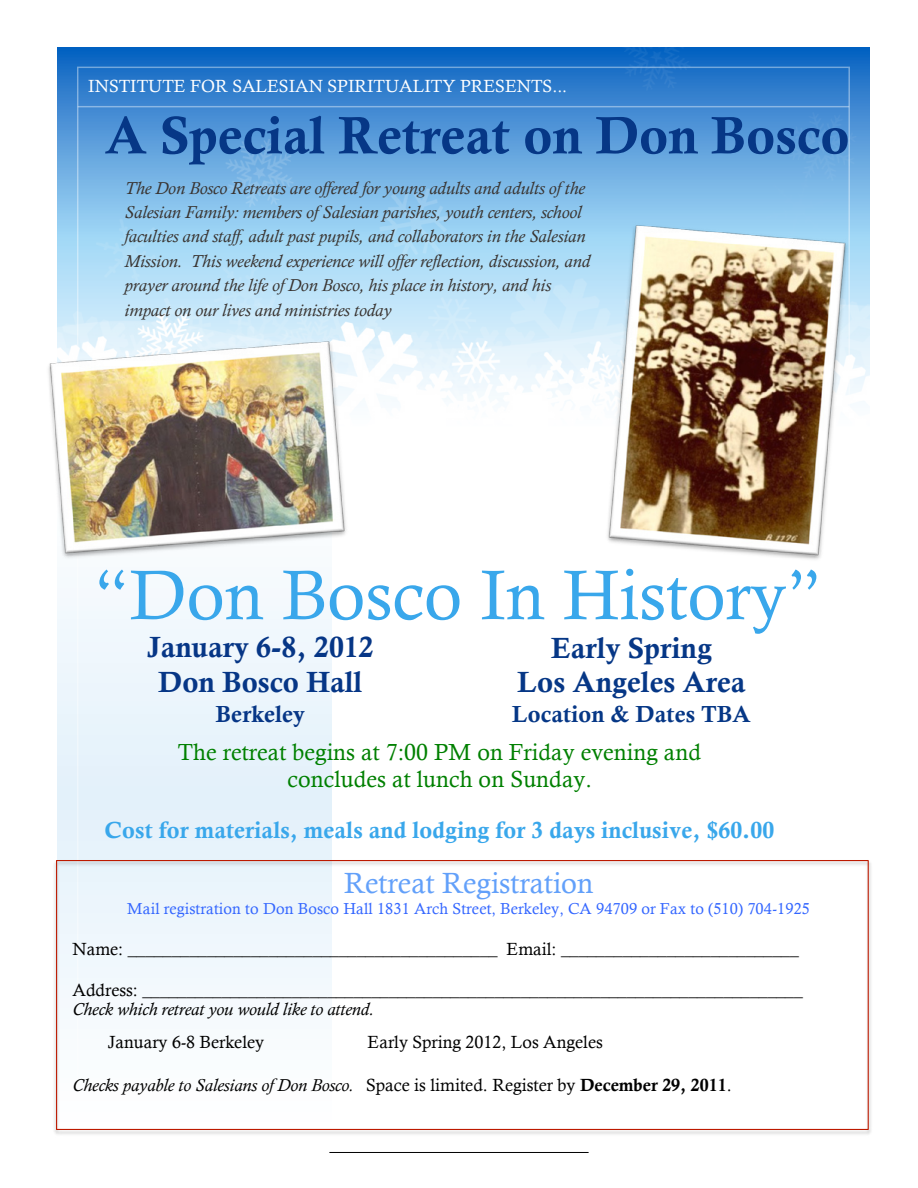
<style>
.page{position:relative;width:918px;height:1188px;background:#fff}
.page>*{position:absolute;margin:0;border:0;box-sizing:border-box;transform-origin:0 0}
.t1{font:70.5px "Calisto";color:#39a7eb}
.t2{font:52.8px "Calis MT Bol";color:#063786}
.t3{font:29.25px/35px "Calis MT Bol";color:#063686;text-align:center}
.t4{font:29.25px/34.5px "Calis MT Bol";color:#063786;text-align:center}
.t5{font:29.25px "Calisto";color:#62a0fa}
.t6{font:23.25px/27.5px "Calisto";letter-spacing:.005em;color:#008000;text-align:center}
.t7{font:23.25px "Calis MT Bol";letter-spacing:.005em;color:#39a7eb}
.t8{font:23.25px "Calis MT Bol";letter-spacing:.005em;color:#063786}
.t9{font:23.25px "Calis MT Bol";letter-spacing:.005em;color:#063686}
.t10{font:italic 17.55px/24.5px "Calisto";color:#393431}
.t11{font:17.55px "Calisto";color:#000}
.t12{font:italic 17.55px "Calisto";color:#000}
.t13{font:17.55px "Calisto";color:#fff}
.t14{font:15.9px "Calisto";letter-spacing:.01em;color:#36f}
.s1{font-style:normal}
.s2{font-family:"Calis MT Bol";font-style:normal}
</style>
<div class="page">
<hr style="left:329px;top:1152px;width:260px;height:1px;background:#000">
<div style="left:58px;top:466px;width:273px;height:658px;background:#eaf5fc"></div>
<img style="left:57px;top:47px;width:813px;height:355px">
<hr style="left:78px;top:106px;width:771px;height:1px;background:#8bb7e4">
<img style="left:603px;top:220px;width:248px;height:340px">
<img style="left:48px;top:336px;width:302px;height:225px">
<img style="left:54px;top:858px;width:817px;height:277px">
<p class="t13" style="left:88px;top:76px;width:480px">INSTITUTE FOR SALESIAN SPIRITUALITY PRESENTS...</p>
<h2 class="t2" style="left:105px;top:114px;width:746px">A Special Retreat on Don Bosco</h2>
<p class="t10" style="left:125px;top:176px;width:467px">The Don Bosco Retreats are offered for young adults and adults of the Salesian Family: members of Salesian parishes, youth centers, school faculties and staff, adult past pupils, and collaborators in the Salesian Mission. This weekend experience will offer reflection, discussion, and prayer around the life of Don Bosco, his place in history, and his impact on our lives and ministries today</p>
<h1 class="t1" style="left:94px;top:554px;width:729px">“Don Bosco In History”</h1>
<h3 class="t3" style="left:147px;top:634px;width:228px">January 6-8, 2012<br>Don Bosco Hall</h3>
<h3 class="t9" style="left:216px;top:704px;width:90px">Berkeley</h3>
<h3 class="t4" style="left:518px;top:634px;width:229px">Early Spring<br>Los Angeles Area</h3>
<h3 class="t8" style="left:512px;top:705px;width:240px">Location &amp; Dates TBA</h3>
<h3 class="t6" style="left:178px;top:738px;width:525px">The retreat begins at 7:00 PM on Friday evening and concludes at lunch on Sunday.</h3>
<h3 class="t7" style="left:104px;top:820px;width:671px">Cost for materials, meals and lodging for 3 days inclusive, $60.00</h3>
<h3 class="t5" style="left:344px;top:866px;width:251px">Retreat Registration</h3>
<p class="t14" style="left:127px;top:900px;width:684px">Mail registration to Don Bosco Hall 1831 Arch Street, Berkeley, CA 94709 or Fax to (510) 704-1925</p>
<p class="t11" style="left:72px;top:938px;width:728px">Name: __________________________________________ Email: ___________________________</p>
<p class="t11" style="left:72px;top:979px;width:732px">Address: ___________________________________________________________________________</p>
<p class="t12" style="left:72px;top:999px;width:303px">Check which retreat you would like to attend.</p>
<p class="t11" style="left:108px;top:1032px;width:158px">January 6-8 Berkeley</p>
<p class="t11" style="left:368px;top:1032px;width:237px">Early Spring 2012, Los Angeles</p>
<p class="t12" style="left:72px;top:1075px;width:661px">Checks payable to Salesians of Don Bosco. <span class="s1">Space is limited. Register by</span> <span class="s2">December 29, 2011</span><span class="s1">.</span></p>
</div>
